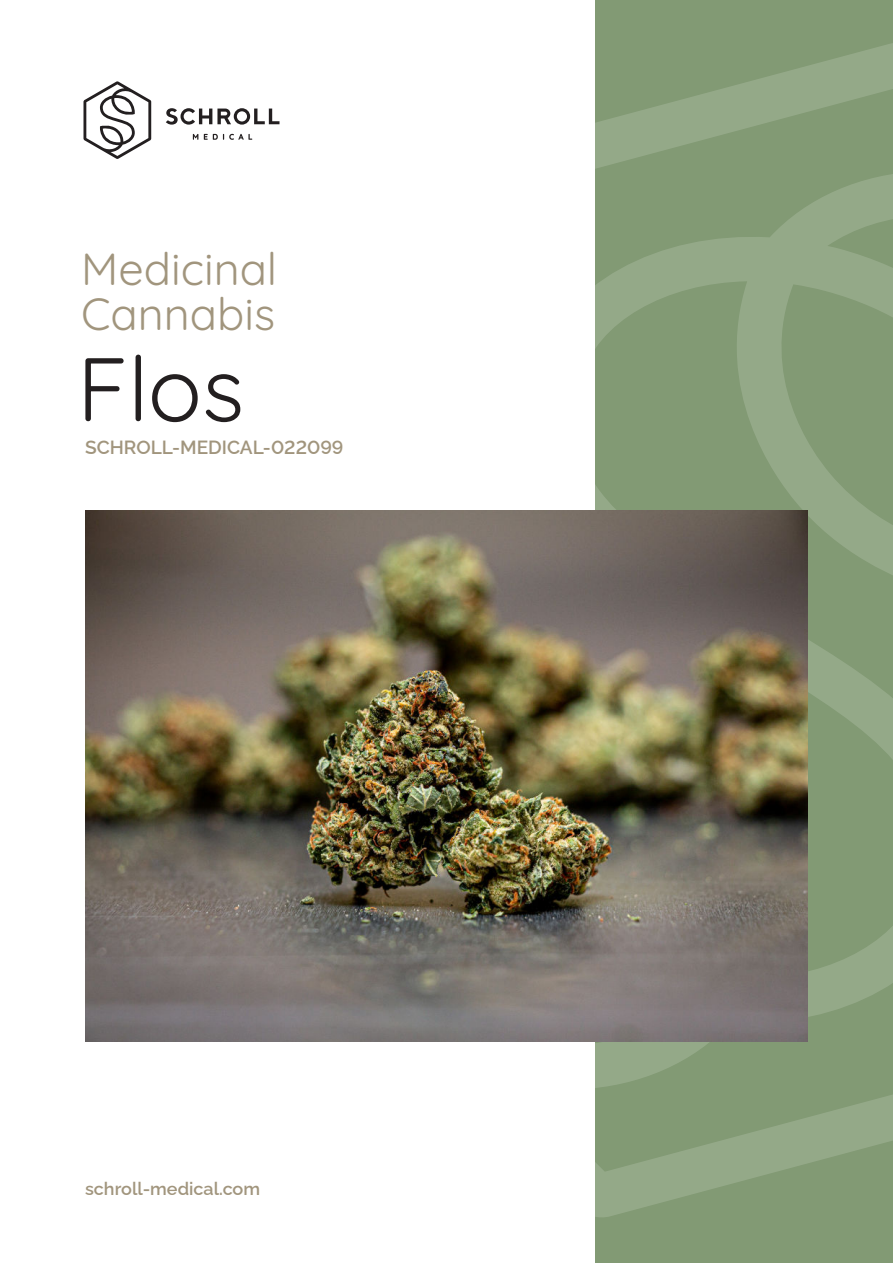
<style>
.page{position:relative;width:893px;height:1263px;background:#fff}
.page>*{position:absolute;margin:0;border:0;box-sizing:border-box;transform-origin:0 0}
.t1{font:90px "Quicksand";color:#231f20}
.t2{font:45px/45px "Quicksand";color:#a1957d}
.t3{font:100 19.05px "Raleway";color:#a1957d}
.t4{font:100 18px "Raleway";color:#a1957d}
</style>
<div class="page">
<div style="left:595px;top:0;width:298px;height:1263px;background:#829a74"></div>
<svg style="left:595px;top:43px;width:298px;height:1174px"></svg>
<img style="left:85px;top:510px;width:723px;height:532px">
<svg style="left:166px;top:108px;width:113px;height:17px"></svg>
<svg style="left:193px;top:134px;width:5px;height:6px"></svg>
<svg style="left:204px;top:134px;width:48px;height:6px"></svg>
<svg style="left:83px;top:81px;width:68px;height:78px"></svg>
<h2 class="t2" style="left:81px;top:247px;width:198px">Medicinal<br>Cannabis</h2>
<h1 class="t1" style="left:77px;top:337px;width:169px">Flos</h1>
<p class="t3" style="left:85px;top:432px;width:260px">SCHROLL-MEDICAL-022099</p>
<p class="t4" style="left:85px;top:1182px;width:177px">schroll-medical.com</p>
</div>
